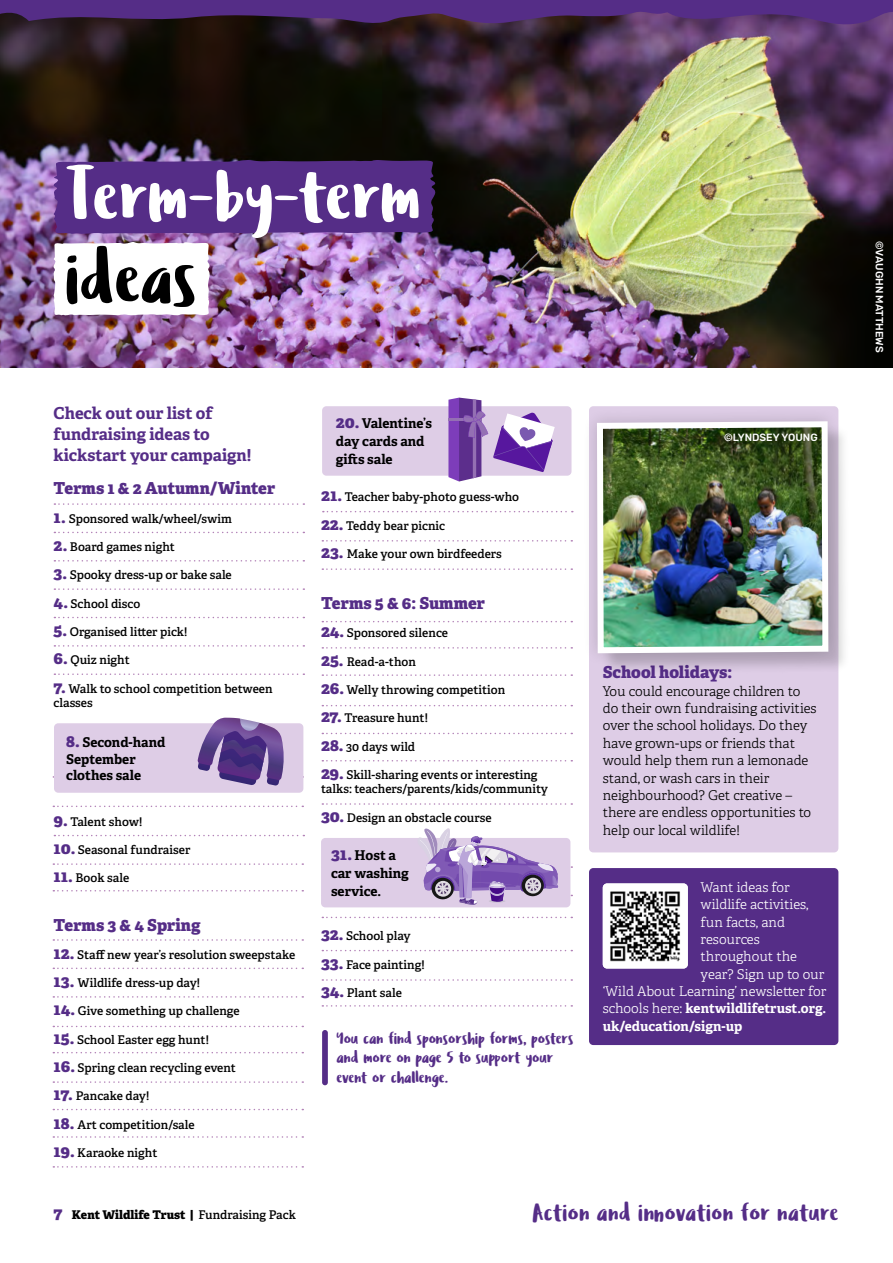
<style>
.page{position:relative;width:893px;height:1263px;background:#fff}
.page>*{position:absolute;margin:0;border:0;box-sizing:border-box;transform-origin:0 0}
.t1{font:73.5px "Ludicrous";letter-spacing:-.01em;color:#fff}
.t2{font:73.5px "Ludicrous";color:#000}
.t3{font:24.6px "Ludicrous";letter-spacing:.005em;color:#552d87}
.t4{font:16.5px/19.5px "Ludicrous";color:#552d87}
.t5{font:800 16.5px "Adelle";color:#552d87}
.t6{font:700 16.5px/21px "Adelle";color:#552d87}
.t7{font:300 13.5px/17.4px "Adelle";color:#000}
.t8{font:300 13.5px "Adelle";color:#fff}
.t9{font:700 13.5px/18px "Adelle";color:#000}
.t10{font:700 13.5px "Adelle";color:#fff}
.t11{font:600 12px/14.4px "Adelle";color:#000}
.Paragraph_Style_1{font:800 12px "Adelle";color:#000}
.t12{font:500 10.5px "Rubik";color:#fff}
.s1{font-weight:800;font-size:16.5px;color:#552d87}
.s2{font-weight:300}
.s3{font-size:16.5px;color:#552d87}
.s4{font-weight:600}
</style>
<div class="page">
<img style="left:0;top:36px;width:893px;height:332px">
<svg style="left:0;top:0;width:893px;height:36px;background:#482a5f"></svg>
<svg style="left:52px;top:160px;width:387px;height:75px;background:#552f85"></svg>
<svg style="left:53px;top:242px;width:158px;height:74px"></svg>
<div style="left:322px;top:406px;width:249px;height:70px;background:#decde6;border-radius:4px"></div>
<div style="left:322px;top:1030px;width:6px;height:55px;background:#552d87;border-radius:3px"></div>
<svg style="left:54px;top:503px;width:250px;height:2px"></svg>
<svg style="left:54px;top:532px;width:250px;height:1px"></svg>
<svg style="left:54px;top:560px;width:250px;height:1px"></svg>
<svg style="left:54px;top:588px;width:250px;height:2px"></svg>
<svg style="left:54px;top:617px;width:250px;height:1px"></svg>
<svg style="left:54px;top:645px;width:250px;height:2px"></svg>
<svg style="left:54px;top:673px;width:250px;height:2px"></svg>
<svg style="left:53px;top:806px;width:250px;height:1px"></svg>
<svg style="left:53px;top:863px;width:250px;height:2px"></svg>
<svg style="left:53px;top:939px;width:250px;height:2px"></svg>
<svg style="left:53px;top:967px;width:250px;height:2px"></svg>
<svg style="left:53px;top:1026px;width:250px;height:1px"></svg>
<svg style="left:53px;top:1081px;width:250px;height:2px"></svg>
<svg style="left:53px;top:1109px;width:250px;height:1px"></svg>
<svg style="left:322px;top:540px;width:250px;height:2px"></svg>
<svg style="left:322px;top:568px;width:250px;height:2px"></svg>
<svg style="left:322px;top:621px;width:250px;height:1px"></svg>
<svg style="left:322px;top:647px;width:250px;height:2px"></svg>
<svg style="left:322px;top:674px;width:250px;height:2px"></svg>
<svg style="left:322px;top:705px;width:250px;height:1px"></svg>
<svg style="left:322px;top:733px;width:250px;height:1px"></svg>
<svg style="left:322px;top:760px;width:250px;height:1px"></svg>
<svg style="left:322px;top:803px;width:250px;height:2px"></svg>
<svg style="left:322px;top:917px;width:250px;height:1px"></svg>
<svg style="left:322px;top:950px;width:250px;height:1px"></svg>
<svg style="left:322px;top:979px;width:250px;height:2px"></svg>
<svg style="left:322px;top:1005px;width:250px;height:2px"></svg>
<svg style="left:53px;top:1166px;width:250px;height:1px"></svg>
<div style="left:321px;top:838px;width:249px;height:69px;background:#decde6;border-radius:4px"></div>
<div style="left:54px;top:723px;width:249px;height:70px;background:#decde6;border-radius:4px"></div>
<svg style="left:53px;top:718px;width:248px;height:68px"></svg>
<svg style="left:54px;top:835px;width:250px;height:1px"></svg>
<svg style="left:53px;top:890px;width:250px;height:1px"></svg>
<svg style="left:53px;top:996px;width:250px;height:2px"></svg>
<svg style="left:53px;top:1052px;width:250px;height:1px"></svg>
<svg style="left:53px;top:1136px;width:250px;height:2px"></svg>
<div style="left:589px;top:406px;width:249px;height:446px;background:#decde6;border-radius:4px"></div>
<svg style="left:323px;top:511px;width:250px;height:1px"></svg>
<div style="left:600px;top:424px;width:251px;height:251px;background:#000;opacity:.17"></div>
<svg style="left:589px;top:406px;width:255px;height:262px"></svg>
<img style="left:594px;top:418px;width:237px;height:238px">
<div style="left:589px;top:868px;width:249px;height:177px;background:#552d87;border-radius:4px"></div>
<img style="left:603px;top:883px;width:85px;height:85px">
<svg style="left:323px;top:828px;width:249px;height:77px"></svg>
<svg style="left:448px;top:398px;width:107px;height:83px"></svg>
<p class="t1" style="left:66px;top:145px;width:357px">Term-by-term</p>
<p class="t2" style="left:66px;top:228px;width:134px">ideas</p>
<p class="t6" style="left:54px;top:402px;width:199px">Check out our list of fundraising ideas to kickstart your campaign!</p>
<p class="t9" style="left:336px;top:413px;width:98px"><span class="s1">20.</span> Valentine’s day cards and gifts sale</p>
<p class="t5" style="left:54px;top:478px;width:223px">Terms 1 &amp; 2 Autumn/Winter</p>
<p class="t11" style="left:54px;top:511px;width:180px"><span class="s1">1.</span> Sponsored walk/wheel/swim</p>
<p class="t11" style="left:54px;top:540px;width:123px"><span class="s1">2.</span> Board games night</p>
<p class="t11" style="left:54px;top:568px;width:180px"><span class="s1">3.</span> Spooky dress-up or bake sale</p>
<p class="t11" style="left:54px;top:596px;width:88px"><span class="s1">4.</span> School disco</p>
<p class="t11" style="left:54px;top:625px;width:135px"><span class="s1">5.</span> Organised litter pick!</p>
<p class="t11" style="left:54px;top:653px;width:78px"><span class="s1">6.</span> Quiz night</p>
<p class="t11" style="left:54px;top:681px;width:221px"><span class="s1">7.</span> Walk to school competition between classes</p>
<p class="t9" style="left:66px;top:734px;width:101px;line-height:16.2px"><span class="s1">8.</span> Second-hand<br>September clothes sale</p>
<p class="t11" style="left:54px;top:814px;width:90px"><span class="s1">9.</span> Talent show!</p>
<p class="t11" style="left:54px;top:843px;width:138px"><span class="s1">10.</span> Seasonal fundraiser</p>
<p class="t11" style="left:54px;top:871px;width:77px"><span class="s1">11.</span> Book sale</p>
<p class="t5" style="left:54px;top:914px;width:149px">Terms 3 &amp; 4 Spring</p>
<p class="t11" style="left:54px;top:947px;width:243px"><span class="s1">12.</span> Staff new year’s resolution sweepstake</p>
<p class="t11" style="left:54px;top:976px;width:148px"><span class="s1">13.</span> Wildlife dress-up day!</p>
<p class="t11" style="left:54px;top:1004px;width:188px"><span class="s1">14.</span> Give something up challenge</p>
<p class="t11" style="left:54px;top:1032px;width:157px"><span class="s1">15.</span> School Easter egg hunt!</p>
<p class="t11" style="left:54px;top:1061px;width:184px"><span class="s1">16.</span> Spring clean recycling event</p>
<p class="t11" style="left:54px;top:1089px;width:97px"><span class="s1">17.</span> Pancake day!</p>
<p class="t11" style="left:54px;top:1117px;width:143px"><span class="s1">18.</span> Art competition/sale</p>
<p class="t11" style="left:54px;top:1145px;width:105px"><span class="s1">19.</span> Karaoke night</p>
<p class="t11" style="left:321px;top:490px;width:200px"><span class="s1">21.</span> Teacher baby-photo guess-who</p>
<p class="t11" style="left:321px;top:518px;width:125px"><span class="s1">22.</span> Teddy bear picnic</p>
<p class="t11" style="left:321px;top:546px;width:182px"><span class="s1">23.</span> Make your own birdfeeders</p>
<p class="t5" style="left:321px;top:592px;width:166px">Terms 5 &amp; 6: Summer</p>
<p class="t11" style="left:321px;top:626px;width:129px"><span class="s1">24.</span> Sponsored silence</p>
<p class="t11" style="left:321px;top:654px;width:96px"><span class="s1">25.</span> Read-a-thon</p>
<p class="t11" style="left:321px;top:683px;width:186px"><span class="s1">26.</span> Welly throwing competition</p>
<p class="t11" style="left:321px;top:711px;width:108px"><span class="s1">27.</span> Treasure hunt!</p>
<p class="t11" style="left:321px;top:739px;width:96px"><span class="s1">28.</span> 30 days wild</p>
<p class="t11" style="left:321px;top:767px;width:229px"><span class="s1">29.</span> Skill-sharing events or interesting talks: teachers/parents/kids/community</p>
<p class="t11" style="left:321px;top:810px;width:172px"><span class="s1">30.</span> Design an obstacle course</p>
<p class="t9" style="left:331px;top:846px;width:79px"><span class="s1">31.</span> Host a car washing service.</p>
<p class="t11" style="left:321px;top:929px;width:91px"><span class="s1">32.</span> School play</p>
<p class="t11" style="left:321px;top:957px;width:105px"><span class="s1">33.</span> Face painting!</p>
<p class="t11" style="left:321px;top:986px;width:82px"><span class="s1">34.</span> Plant sale</p>
<p class="t4" style="left:337px;top:1028px;width:238px">You can find sponsorship forms, posters and more on page 5 to support your event or challenge.</p>
<p class="t12" style="left:724px;top:431px;width:95px">©LYNDSEY YOUNG</p>
<p class="t5" style="left:603px;top:662px;width:131px">School holidays:</p>
<p class="t7" style="left:603px;top:682px;width:215px">You could encourage children to do their own fundraising activities over the school holidays. Do they have grown-ups or friends that would help them run a lemonade stand, or wash cars in their neighbourhood? Get creative – there are endless opportunities to help our local wildlife!</p>
<p class="t8" style="left:701px;top:878px;width:91px">Want ideas for</p>
<p class="t8" style="left:701px;top:895px;width:110px">wildlife activities,</p>
<p class="t8" style="left:701px;top:912px;width:86px">fun facts, and</p>
<p class="t8" style="left:701px;top:930px;width:61px">resources</p>
<p class="t8" style="left:701px;top:947px;width:98px">throughout the</p>
<p class="t8" style="left:701px;top:964px;width:125px">year? Sign up to our</p>
<p class="t8" style="left:603px;top:982px;width:225px">‘Wild About Learning’ newsletter for</p>
<p class="t10" style="left:603px;top:999px;width:225px"><span class="s2">schools here:</span> kentwildlifetrust.org.</p>
<p class="t10" style="left:603px;top:1016px;width:141px">uk/education/sign-up</p>
<p class="Paragraph_Style_1" style="left:54px;top:1207px;width:244px"><span class="s3">7</span> Kent Wildlife Trust | <span class="s4">Fundraising Pack</span></p>
<p class="t3" style="left:533px;top:1195px;width:307px">Action and innovation for nature</p>
<p class="t12" style="left:886px;top:241px;width:113px;rotate:90deg">©VAUGHN MATTHEWS</p>
</div>
